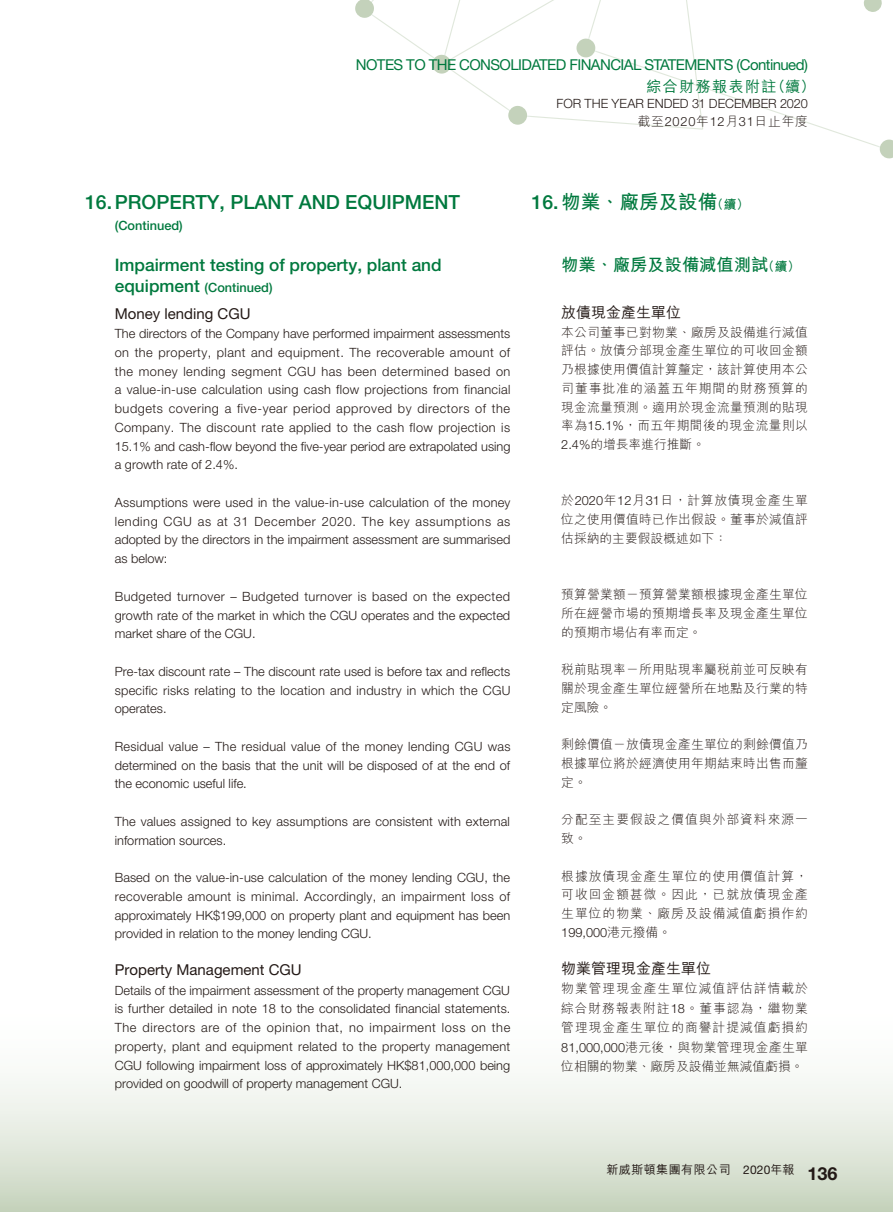
<style>
.page{position:relative;width:893px;height:1212px;background:#fff}
.page>*{position:absolute;margin:0;border:0;box-sizing:border-box;transform-origin:0 0}
.t1{font:500 19.5px "Helvetica Neue LT Std";color:#00793e}
.t2{font:700 19.5px "M Hei HK";color:#00793e}
.t3{font:700 18px "Helvetica Neue LT Std";color:#231916}
.t4{font:500 17.25px "Helvetica Neue LT Std";color:#00793e}
.t5{font:700 17.25px "M Hei HK";color:#00793e}
.t6{font:15px "Helvetica Neue LT Std";letter-spacing:-.04em;color:#00793e}
.t7{font:15px "Helvetica Neue LT Std";color:#231916}
.t8{font:500 15px "M Hei HK";color:#231916}
.t9{font:500 15px "M Hei HK";letter-spacing:.095em;color:#00793e}
.t10{font:300 12.75px/18.8px "Helvetica Neue LT Std";letter-spacing:.01em;color:#231916}
.t11{font:300 12.75px/18.8px "M Hei HK";letter-spacing:.02em;color:#231916;text-align:justify}
.t12{font:300 12.75px "Helvetica Neue LT Std";letter-spacing:.045em;color:#231916}
.t13{font:300 12.75px "Helvetica Neue LT Std";letter-spacing:.04em;color:#231916}
.t14{font:500 12.75px "Helvetica Neue LT Std";color:#00793e}
.t15{font:300 12.75px/18.8px "M Hei HK";letter-spacing:.08em;color:#231916}
.t16{font:700 12.75px "M Hei HK";color:#00793e}
.t17{font:500 12px "M Hei HK";letter-spacing:.04em;color:#231916}
.t18{font:12px "Helvetica Neue LT Std";color:#231916}
.s1{font-family:"Helvetica Neue LT Std"}
.s2{font-family:"Helvetica Neue LT Std";font-weight:500}
.s3{font-family:"M Hei HK"}
.s4{font-family:"M Hei HK";font-weight:500}
</style>
<div class="page">
<svg style="left:386px;top:0;width:318px;height:130px"></svg>
<img style="left:496px;top:94px;width:43px;height:36px">
<svg style="left:508px;top:105px;width:20px;height:20px"></svg>
<img style="left:420px;top:43px;width:44px;height:43px">
<svg style="left:432px;top:54px;width:20px;height:20px"></svg>
<img style="left:564px;top:26px;width:44px;height:44px">
<svg style="left:576px;top:38px;width:20px;height:20px"></svg>
<img style="left:374px;top:16px;width:12px;height:9px">
<svg style="left:355px;top:0;width:19px;height:18px"></svg>
<svg style="left:841px;top:0;width:52px;height:159px"></svg>
<div style="left:0;top:962px;width:893px;height:250px;background:linear-gradient(to bottom,#fff,#d1dcc9)"></div>
<p class="t6" style="left:356px;top:56px;width:453px">NOTES TO THE CONSOLIDATED FINANCIAL STATEMENTS (Continued(</p>
<p class="t9" style="left:770px;top:75px;width:46px">（續(</p>
<p class="t9" style="left:646px;top:75px;width:131px">綜合財務報表附註</p>
<p class="t10" style="left:557px;top:94px;width:253px">FOR THE YEAR ENDED 31 DECEMBER 2020</p>
<p class="t11" style="left:638px;top:112px;width:172px">截至<span class="s1">2020</span>年<span class="s1">12</span>月<span class="s1">31</span>日止年度</p>
<h1 class="t1" style="left:85px;top:190px;width:377px">16.PROPERTY, PLANT AND EQUIPMENT</h1>
<p class="t14" style="left:115px;top:218px;width:70px">(Continued(</p>
<h3 class="t4" style="left:115px;top:254px;width:328px">Impairment testing of property, plant and</h3>
<p class="t14" style="left:205px;top:279px;width:70px">(Continued(</p>
<h3 class="t4" style="left:115px;top:275px;width:86px">equipment</h3>
<p class="t7" style="left:115px;top:305px;width:137px">Money lending CGU</p>
<p class="t10" style="left:115px;top:324px;width:397px;text-align:right">The directors of the Company have performed impairment assessments on the property, plant and equipment. The recoverable amount of the money lending segment CGU has been determined based on a value-in-use calculation using cash flow projections from financial the</p>
<p class="t10" style="left:115px;top:399px;width:397px">budgets<br>Company. The discount rate applied to the cash flow projection is 15.1% and cash-flow beyond the five-year period are extrapolated using a growth rate of 2.4%.</p>
<p class="t10" style="left:115px;top:493px;width:397px;text-align:right">Assumptions were used in the value i n- -use calculation of the money as</p>
<p class="t13" style="left:169px;top:401px;width:52px">covering</p>
<p class="t13" style="left:237px;top:401px;width:52px">five-year</p>
<p class="t10" style="left:293px;top:399px;width:39px">period</p>
<p class="t13" style="left:336px;top:401px;width:57px">approved</p>
<p class="t10" style="left:398px;top:399px;width:15px">by</p>
<p class="t13" style="left:417px;top:401px;width:54px">directors</p>
<p class="t10" style="left:475px;top:399px;width:12px">of</p>
<p class="t10" style="left:225px;top:399px;width:8px">a</p>
<p class="t10" style="left:164px;top:511px;width:30px">CGU</p>
<p class="t10" style="left:115px;top:511px;width:397px">lending<br>adopted by the directors in the impairment assessment are summarised as below:</p>
<p class="t10" style="left:115px;top:586px;width:397px;text-align:justify">Budgeted turnover – Budgeted turnover is based on the expected growth rate of the market in which the CGU operates and the expected market share of the CGU.</p>
<p class="t10" style="left:115px;top:661px;width:397px;text-align:justify">Pre-tax discount rate – The discount rate used is before tax and reflects specific risks relating to the location and industry in which the CGU operates.</p>
<p class="t10" style="left:115px;top:737px;width:397px;text-align:justify">Residual value – The residual value of the money lending CGU was determined on the basis that the unit will be disposed of at the end of the economic useful life.</p>
<p class="t10" style="left:115px;top:812px;width:397px">The values assigned to key assumptions are consistent with external information sources.</p>
<p class="t10" style="left:115px;top:868px;width:397px;text-align:justify">Based on the value i n- -use calculation of the money lending CGU, the recoverable amount is minimal. Accordingly, an impairment loss of approximately HK$199,000 on property plant and equipment has been provided in relation to the money lending CGU.</p>
<p class="t7" style="left:115px;top:961px;width:188px">Property Management CGU</p>
<p class="t10" style="left:115px;top:980px;width:397px;text-align:right">Details of the impairment assessment of the property management CGU is further detailed in note 18 to the consolidated financial statements. the</p>
<p class="t12" style="left:255px;top:513px;width:63px">December</p>
<p class="t10" style="left:362px;top:511px;width:23px">The</p>
<p class="t10" style="left:389px;top:511px;width:22px">key</p>
<p class="t12" style="left:415px;top:513px;width:77px">assumptions</p>
<p class="t10" style="left:234px;top:511px;width:16px">31</p>
<p class="t10" style="left:322px;top:511px;width:36px">2020.</p>
<p class="t10" style="left:217px;top:511px;width:12px">at</p>
<p class="t10" style="left:198px;top:511px;width:15px">as</p>
<p class="t10" style="left:115px;top:1018px;width:397px">The<br>property, plant and equipment related to the property management CGU following impairment loss of approximately HK$81,000,000 being provided on goodwill of property management CGU.</p>
<p class="t12" style="left:142px;top:1020px;width:54px">directors</p>
<p class="t10" style="left:225px;top:1018px;width:12px">of</p>
<p class="t10" style="left:242px;top:1018px;width:20px">the</p>
<p class="t12" style="left:267px;top:1020px;width:45px">opinion</p>
<p class="t10" style="left:316px;top:1018px;width:28px">that,</p>
<p class="t12" style="left:369px;top:1020px;width:68px">impairment</p>
<p class="t10" style="left:442px;top:1018px;width:25px">loss</p>
<p class="t10" style="left:201px;top:1018px;width:20px">are</p>
<p class="t10" style="left:349px;top:1018px;width:16px">no</p>
<p class="t10" style="left:471px;top:1018px;width:16px">on</p>
<h1 class="t2" style="left:531px;top:187px;width:187px"><span class="s2">16.</span>物業、廠房及設備</h1>
<p class="t16" style="left:711px;top:195px;width:40px">（續(</p>
<h3 class="t5" style="left:561px;top:252px;width:209px">物業、廠房及設備減值測試</h3>
<p class="t8" style="left:561px;top:301px;width:121px">放債現金產生單位</p>
<p class="t11" style="left:561px;top:322px;width:248px">本公司董事已對物業、廠房及設備進行減值評估。放債分部現金產生單位的可收回金額乃根據使用價值計算釐定，該計算使用本公司董事批准的涵蓋五年期間的財務預算的現金流量預測。適用於現金流量預測的貼現率為<span class="s1">15.1%</span>，而五年期間後的現金流量則以<span class="s1">2.4%</span>的增長率進行推斷。</p>
<p class="t16" style="left:762px;top:257px;width:40px">（續(</p>
<p class="t11" style="left:561px;top:491px;width:248px">於<span class="s1">2020</span>年<span class="s1">12</span>月<span class="s1">31</span>日，計算放債現金產生單位之使用價值時已作出假設。董事於減值評估採納的主要假設概述如下：</p>
<p class="t11" style="left:561px;top:585px;width:248px">預算營業額－預算營業額根據現金產生單位所在經營市場的預期增長率及現金產生單位的預期市場佔有率而定。</p>
<p class="t11" style="left:561px;top:660px;width:248px">稅前貼現率－所用貼現率屬稅前並可反映有關於現金產生單位經營所在地點及行業的特定風險。</p>
<p class="t11" style="left:561px;top:735px;width:248px">剩餘價值－放債現金產生單位的剩餘價值乃根據單位將於經濟使用年期結束時出售而釐定。</p>
<p class="t15" style="left:561px;top:810px;width:248px">分配至主要假設之價值與外部資料來源一致。</p>
<p class="t11" style="left:561px;top:866px;width:248px">根據放債現金產生單位的使用價值計算，可收回金額甚微。因此，已就放債現金產生單位的物業、廠房及設備減值虧損作約</p>
<p class="t10" style="left:561px;top:923px;width:111px">199,000<span class="s3">港元撥備。</span></p>
<p class="t8" style="left:561px;top:957px;width:151px">物業管理現金產生單位</p>
<p class="t11" style="left:561px;top:978px;width:248px;line-height:19.5px">物業管理現金產生單位減值評估詳情載於綜合財務報表附註<span class="s1">18</span>。董事認為，繼物業管理現金產生單位的商譽計提減值虧損約<span class="s1">81,000,000</span>港元後，與物業管理現金產生單位相關的物業、廠房及設備並無減值虧損。</p>
<p class="t17" style="left:606px;top:1161px;width:126px">新威斯頓集團有限公司</p>
<p class="t18" style="left:743px;top:1162px;width:53px">2020<span class="s4">年報</span></p>
<h2 class="t3" style="left:807px;top:1162px;width:32px">136</h2>
</div>
